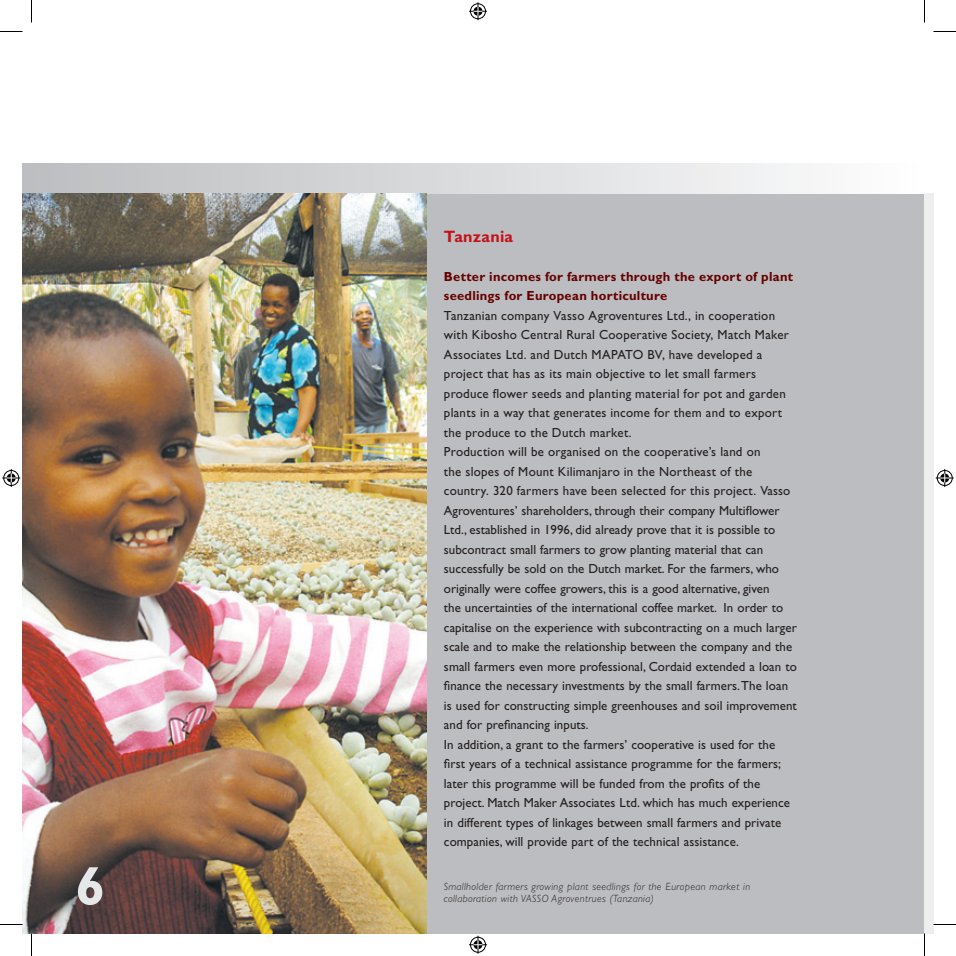
<style>
.page{position:relative;width:956px;height:956px;background:#fff}
.page>*{position:absolute;margin:0;border:0;box-sizing:border-box;transform-origin:0 0}
.t1{font:700 16.5px "Gill Sans";letter-spacing:.015em;color:#c4121a}
.t2{font:13.2px/19.5px "Gill Sans";letter-spacing:.005em;color:#231f20}
.t3{font:700 13.2px/19.5px "Gill Sans";letter-spacing:.02em;color:#600}
.t4{font:italic 300 10.5px/12px "Gill Sans";letter-spacing:.035em;color:#231f20}
</style>
<div class="page">
<div style="left:426px;top:193px;width:498px;height:740px;background:#bcbdc0"></div>
<div style="left:23px;top:163px;width:901px;height:30px;background:linear-gradient(to right,#bcbdc0,#fdfdfe)"></div>
<div style="left:924px;top:193px;width:9px;height:740px;background:#eeeeef"></div>
<img style="left:23px;top:193px;width:404px;height:740px">
<svg style="left:0;top:31px;width:23px;height:1px"></svg>
<svg style="left:933px;top:31px;width:23px;height:1px"></svg>
<svg style="left:0;top:923px;width:24px;height:2px"></svg>
<svg style="left:933px;top:923px;width:23px;height:2px"></svg>
<svg style="left:31px;top:0;width:1px;height:23px"></svg>
<svg style="left:31px;top:933px;width:1px;height:23px"></svg>
<svg style="left:924px;top:0;width:1px;height:23px"></svg>
<svg style="left:923px;top:933px;width:2px;height:23px"></svg>
<svg style="left:469px;top:2px;width:18px;height:18px"></svg>
<svg style="left:469px;top:936px;width:18px;height:18px"></svg>
<svg style="left:2px;top:469px;width:18px;height:18px"></svg>
<svg style="left:936px;top:469px;width:18px;height:18px"></svg>
<svg style="left:78px;top:867px;width:24px;height:38px"></svg>
<p class="t1" style="left:444px;top:226px;width:71px">Tanzania</p>
<p class="t3" style="left:444px;top:266px;width:351px">Better incomes for farmers through the export of plant seedlings for European horticulture</p>
<p class="t2" style="left:444px;top:305px;width:354px">Tanzanian company Vasso Agroventures Ltd., in cooperation with Kibosho Central Rural Cooperative Society, Match Maker Associates Ltd. and Dutch MAPATO BV, have developed a project that has as its main objective to let small farmers produce flower seeds and planting material for pot and garden plants in a way that generates income for them and to export the produce to the Dutch market.<br>Production will be organised on the cooperative’s land on<br>the slopes of Mount Kilimanjaro in the Northeast of the country. 320 farmers have been selected for this project. Vasso Agroventures’ shareholders, through their company Multiflower Ltd., established in 1996, did already prove that it is possible to subcontract small farmers to grow planting material that can successfully be sold on the Dutch market. For the farmers, who originally were coffee growers, this is a good alternative, given<br>the uncertainties of the international coffee market. In order to capitalise on the experience with subcontracting on a much larger scale and to make the relationship between the company and the small farmers even more professional, Cordaid extended a loan to finance the necessary investments by the small farmers. The loan is used for constructing simple greenhouses and soil improvement and for prefinancing inputs.<br>In addition, a grant to the farmers’ cooperative is used for the first years of a technical assistance programme for the farmers; later this programme will be funded from the profits of the project. Match Maker Associates Ltd. which has much experience in different types of linkages between small farmers and private companies, will provide part of the technical assistance.</p>
<p class="t4" style="left:444px;top:880px;width:308px">Smallholder farmers growing plant seedlings for the European market in collaboration with VASSO Agroventrues (Tanzania)</p>
</div>
